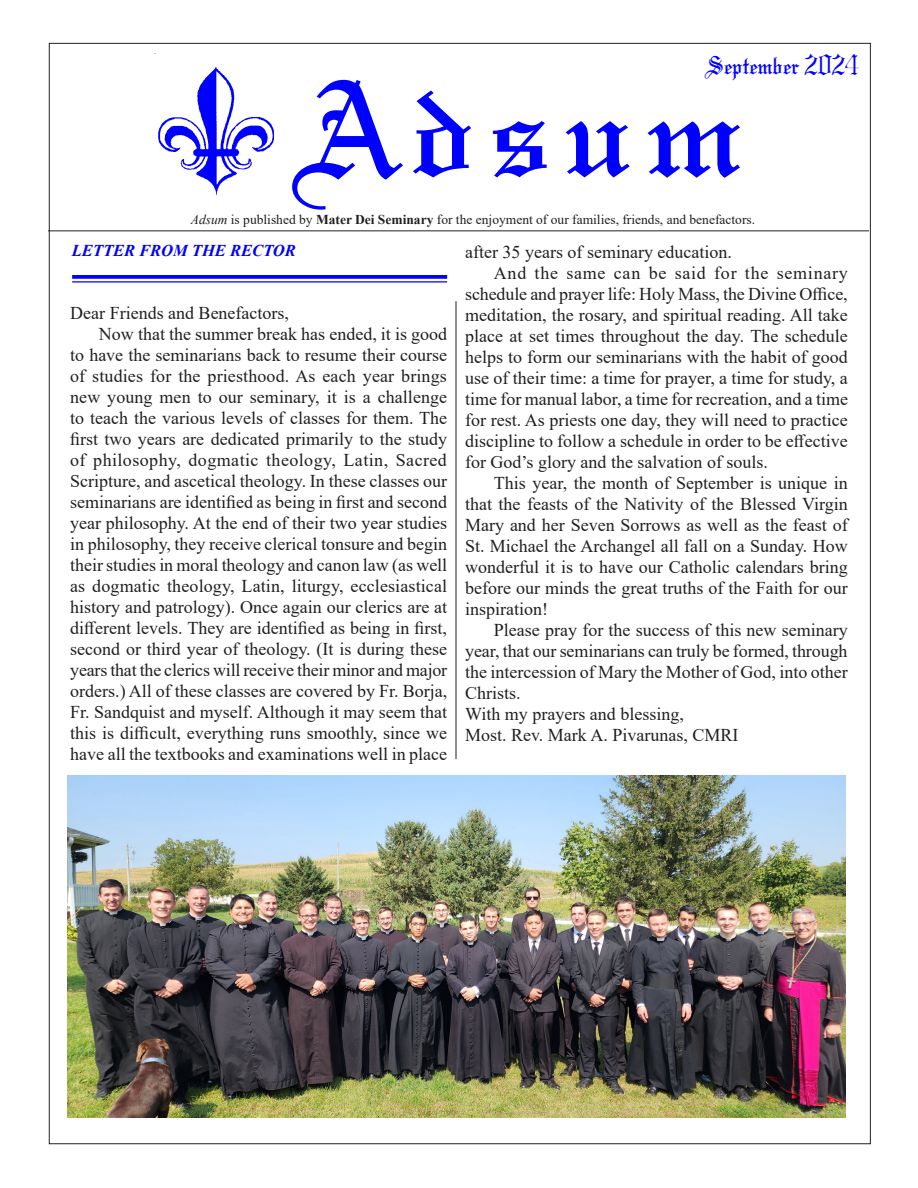
<style>
.page{position:relative;width:918px;height:1188px;background:#fff}
.page>*{position:absolute;margin:0;border:0;box-sizing:border-box;transform-origin:0 0}
.t1{font:144px "Marriage";letter-spacing:.08em;color:#00f;scale:1.2 1}
.t2{font:27px "Marriage";color:#00f}
.t3{font:18px/21px "Times New Roman";color:#231f20;text-align:justify}
.t4{font:italic 700 16.5px "Times New Roman";color:#00f}
.t5{font:13.5px "Times New Roman";color:#231f20}
.s1{font-family:"Gregory"}
.s2{font-style:italic}
.s3{font-weight:700}
</style>
<div class="page">
<img style="left:154px;top:53px;width:120px;height:142px">
<hr style="left:48px;top:230px;width:821px;height:1px;background:#231f20">
<svg style="left:72px;top:275px;width:375px;height:4px"></svg>
<hr style="left:72px;top:281px;width:375px;height:2px;background:#00f">
<hr style="left:456px;top:301px;width:1px;height:458px;background:#231f20">
<img style="left:68px;top:775px;width:777px;height:343px">
<p class="t2" style="left:708px;top:51px;width:153px">September <span class="s1">2024</span></p>
<p class="t1" style="left:300px;top:51px;width:370px">Adsum</p>
<p class="t5" style="left:191px;top:210px;width:566px"><span class="s2">Adsum</span> is published by <span class="s3">Mater Dei Seminary</span> for the enjoyment of our families, friends, and benefactors.</p>
<p class="t4" style="left:72px;top:239px;width:225px">LETTER FROM THE RECTOR</p>
<p class="t3" style="left:465px;top:240px;width:268px">after 35 years of seminary education.</p>
<p class="t3" style="left:465px;top:261px;width:384px;text-indent:29px">And the same can be said for the seminary schedule and prayer life: Holy Mass, the Divine Office, meditation, the rosary, and spiritual reading. All take place at set times throughout the day. The schedule helps to form our seminarians with the habit of good use of their time: a time for prayer, a time for study, a time for manual labor, a time for recreation, and a time for rest. As priests one day, they will need to practice discipline to follow a schedule in order to be effective for God’s glory and the salvation of souls.</p>
<p class="t3" style="left:465px;top:471px;width:384px;text-indent:29px">This year, the month of September is unique in that the feasts of the Nativity of the Blessed Virgin Mary and her Seven Sorrows as well as the feast of St. Michael the Archangel all fall on a Sunday. How wonderful it is to have our Catholic calendars bring before our minds the great truths of the Faith for our inspiration!</p>
<p class="t3" style="left:465px;top:618px;width:384px;text-indent:29px">Please pray for the success of this new seminary year, that our seminarians can truly be formed, through the intercession of Mary the Mother of God, into other Christs.</p>
<p class="t3" style="left:465px;top:702px;width:220px">With my prayers and blessing,</p>
<p class="t3" style="left:465px;top:723px;width:275px">Most. Rev. Mark A. Pivarunas, CMRI</p>
<p class="t3" style="left:70px;top:302px;width:220px">Dear Friends and Benefactors,</p>
<p class="t3" style="left:70px;top:323px;width:379px;text-indent:29px">Now that the summer break has ended, it is good to have the seminarians back to resume their course of studies for the priesthood. As each year brings new young men to our seminary, it is a challenge to teach the various levels of classes for them. The first two years are dedicated primarily to the study of philosophy, dogmatic theology, Latin, Sacred Scripture, and ascetical theology. In these classes our seminarians are identified as being in first and second year philosophy. At the end of their two year studies in philosophy, they receive clerical tonsure and begin their studies in moral theology and canon law (as well as dogmatic theology, Latin, liturgy, ecclesiastical history and patrology). Once again our clerics are at different levels. They are identified as being in first, second or third year of theology. (It is during these years that the clerics will receive their minor and major orders.) All of these classes are covered by Fr. Borja, Fr. Sandquist and myself. Although it may seem that this is difficult, everything runs smoothly, since we have all the textbooks and examinations well in place</p>
</div>
